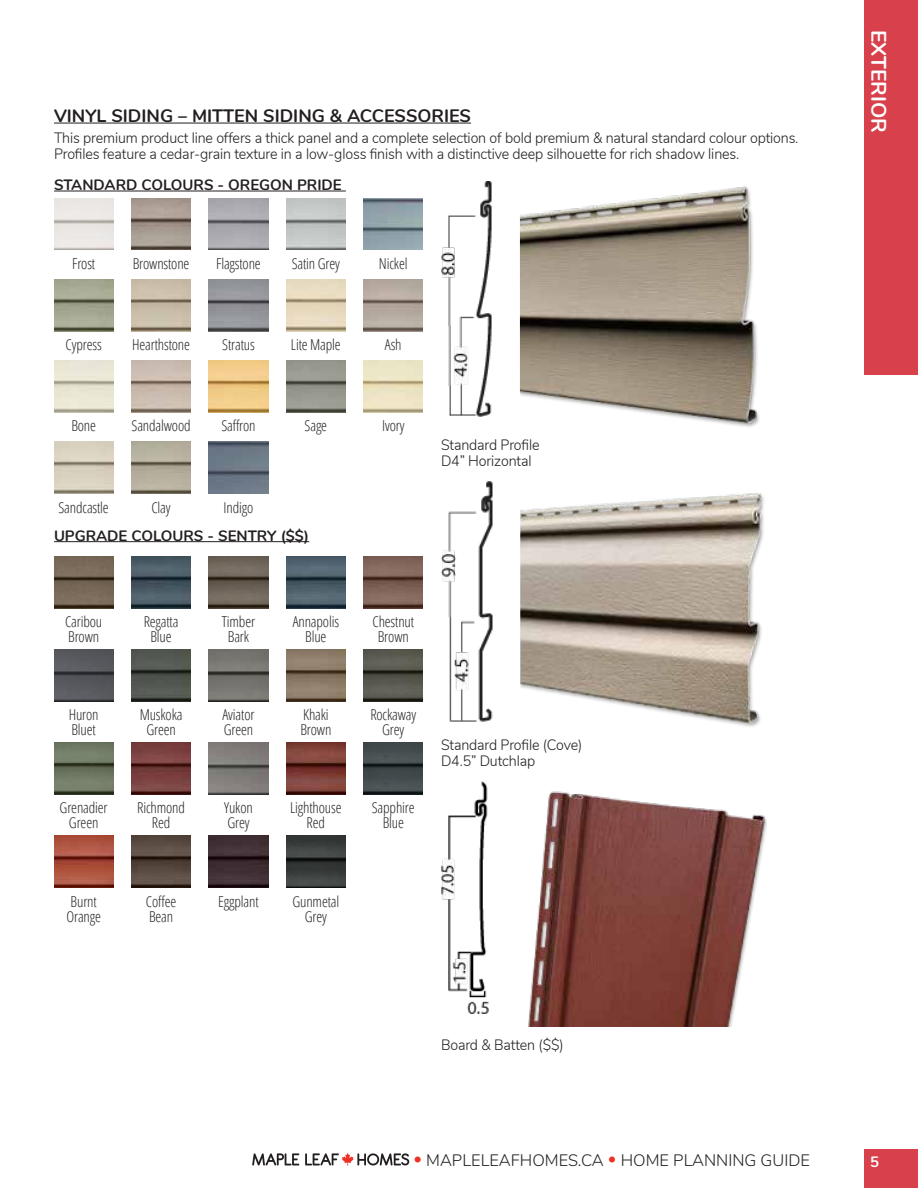
<style>
.page{position:relative;width:918px;height:1188px;background:#fff}
.page>*{position:absolute;margin:0;border:0;box-sizing:border-box;transform-origin:0 0}
.t1{font:700 21px "Nunito";color:#fff}
.t2{font:700 18px "Nunito";color:#231f20}
.t3{font:300 16.5px "Nunito";color:#231f20}
.t4{font:300 15px/15px "Open Sans Condensed";letter-spacing:-.01em;color:#231f20;text-align:center}
.t5{font:300 15px/16.5px "Nunito";letter-spacing:-.01em;color:#231f20;scale:.95 1}
.t6{font:700 15px "Nunito";color:#231f20}
.t7{font:700 15px "Nunito";color:#fff}
.s1{color:#ee3124}
</style>
<div class="page">
<div style="left:864px;top:1149px;width:54px;height:39px;background:#d8404c"></div>
<div style="left:864px;top:0;width:54px;height:375px;background:#d8404c"></div>
<svg style="left:252px;top:1153px;width:47px;height:13px"></svg>
<svg style="left:305px;top:1153px;width:104px;height:13px"></svg>
<hr style="left:54px;top:123px;width:417px;height:1px;background:#231f20">
<img style="left:209px;top:198px;width:59px;height:52px">
<img style="left:131px;top:198px;width:60px;height:52px">
<img style="left:286px;top:198px;width:60px;height:52px">
<img style="left:364px;top:198px;width:59px;height:52px">
<img style="left:54px;top:442px;width:59px;height:52px">
<img style="left:209px;top:442px;width:59px;height:52px">
<img style="left:131px;top:442px;width:60px;height:52px">
<img style="left:54px;top:279px;width:59px;height:52px">
<img style="left:209px;top:279px;width:59px;height:52px">
<img style="left:131px;top:279px;width:60px;height:52px">
<img style="left:286px;top:279px;width:60px;height:52px">
<img style="left:364px;top:279px;width:59px;height:52px">
<img style="left:209px;top:360px;width:59px;height:52px">
<img style="left:131px;top:360px;width:60px;height:52px">
<img style="left:286px;top:360px;width:60px;height:52px">
<hr style="left:54px;top:541px;width:255px;height:1px;background:#231f20">
<img style="left:54px;top:556px;width:59px;height:52px">
<img style="left:209px;top:556px;width:59px;height:52px">
<img style="left:131px;top:556px;width:60px;height:52px">
<img style="left:286px;top:556px;width:60px;height:52px">
<img style="left:364px;top:556px;width:59px;height:52px">
<img style="left:54px;top:836px;width:59px;height:52px">
<img style="left:209px;top:836px;width:59px;height:52px">
<img style="left:131px;top:836px;width:60px;height:52px">
<img style="left:286px;top:836px;width:60px;height:52px">
<img style="left:54px;top:649px;width:59px;height:52px">
<img style="left:209px;top:649px;width:59px;height:52px">
<img style="left:131px;top:649px;width:60px;height:52px">
<img style="left:286px;top:649px;width:60px;height:52px">
<img style="left:364px;top:649px;width:59px;height:52px">
<img style="left:54px;top:743px;width:59px;height:51px">
<img style="left:209px;top:743px;width:59px;height:51px">
<img style="left:131px;top:743px;width:60px;height:51px">
<img style="left:286px;top:743px;width:60px;height:51px">
<img style="left:364px;top:743px;width:59px;height:51px">
<img style="left:441px;top:182px;width:318px;height:245px">
<img style="left:441px;top:481px;width:323px;height:246px">
<img style="left:441px;top:781px;width:326px;height:246px">
<hr style="left:54px;top:191px;width:292px;height:1px;background:#231f20">
<p class="t2" style="left:54px;top:102px;width:419px">VINYL SIDING – MITTEN SIDING &amp; ACCESSORIES</p>
<p class="t5" style="left:54px;top:128px;width:783px">This premium product line offers a thick panel and a complete selection of bold premium &amp; natural standard colour options.<br>Profiles feature a cedar-grain texture in a low-gloss finish with a distinctive deep silhouette for rich shadow lines.</p>
<p class="t6" style="left:54px;top:174px;width:289px">STANDARD COLOURS - OREGON PRIDE</p>
<p class="t4" style="left:72px;top:256px;width:25px">Frost</p>
<p class="t4" style="left:133px;top:256px;width:58px">Brownstone</p>
<p class="t4" style="left:216px;top:256px;width:46px">Flagstone</p>
<p class="t4" style="left:292px;top:256px;width:50px">Satin Grey</p>
<p class="t4" style="left:379px;top:256px;width:30px">Nickel</p>
<p class="t4" style="left:66px;top:337px;width:38px">Cypress</p>
<p class="t4" style="left:132px;top:337px;width:59px">Hearthstone</p>
<p class="t4" style="left:222px;top:337px;width:34px">Stratus</p>
<p class="t4" style="left:291px;top:337px;width:51px">Lite Maple</p>
<p class="t4" style="left:385px;top:337px;width:18px">Ash</p>
<p class="t4" style="left:71px;top:418px;width:26px">Bone</p>
<p class="t4" style="left:132px;top:418px;width:61px">Sandalwood</p>
<p class="t4" style="left:221px;top:418px;width:36px">Saffron</p>
<p class="t4" style="left:305px;top:418px;width:24px">Sage</p>
<p class="t4" style="left:382px;top:418px;width:24px">Ivory</p>
<p class="t4" style="left:59px;top:499px;width:52px">Sandcastle</p>
<p class="t4" style="left:152px;top:499px;width:21px">Clay</p>
<p class="t4" style="left:224px;top:499px;width:31px">Indigo</p>
<p class="t6" style="left:54px;top:524px;width:257px">UPGRADE COLOURS - SENTRY ($$)</p>
<p class="t5" style="left:441px;top:436px;width:105px">Standard Profile<br>D4” Horizontal</p>
<p class="t4" style="left:65px;top:614px;width:39px;text-align:left">Caribou<br>Brown</p>
<p class="t4" style="left:222px;top:614px;width:35px">Timber<br>Bark</p>
<p class="t4" style="left:144px;top:614px;width:36px">Regatta<br>Blue</p>
<p class="t4" style="left:293px;top:614px;width:48px">Annapolis<br>Blue</p>
<p class="t4" style="left:373px;top:614px;width:43px">Chestnut<br>Brown</p>
<p class="t4" style="left:140px;top:707px;width:44px">Muskoka<br>Green</p>
<p class="t4" style="left:300px;top:707px;width:32px;text-align:left">Khaki<br>Brown</p>
<p class="t4" style="left:370px;top:707px;width:47px">Rockaway<br>Grey</p>
<p class="t4" style="left:69px;top:707px;width:31px;text-align:left">Huron<br>Bluet</p>
<p class="t4" style="left:222px;top:707px;width:34px;text-align:left">Aviator<br>Green</p>
<p class="t4" style="left:137px;top:800px;width:49px">Richmond<br>Red</p>
<p class="t4" style="left:290px;top:800px;width:53px">Lighthouse<br>Red</p>
<p class="t4" style="left:372px;top:800px;width:44px">Sapphire<br>Blue</p>
<p class="t4" style="left:60px;top:800px;width:50px">Grenadier<br>Green</p>
<p class="t4" style="left:224px;top:800px;width:30px;text-align:left">Yukon<br>Grey</p>
<p class="t4" style="left:66px;top:893px;width:36px;text-align:left">Burnt<br>Orange</p>
<p class="t4" style="left:146px;top:893px;width:32px">Coffee</p>
<p class="t4" style="left:218px;top:893px;width:42px">Eggplant</p>
<p class="t4" style="left:149px;top:908px;width:26px">Bean</p>
<p class="t4" style="left:292px;top:893px;width:48px">Gunmetal<br>Grey</p>
<p class="t5" style="left:441px;top:735px;width:150px">Standard Profile (Cove)<br>D4.5” Dutchlap</p>
<p class="t5" style="left:441px;top:1036px;width:131px">Board &amp; Batten ($$)</p>
<p class="t3" style="left:413px;top:1148px;width:398px"><span class="s1">•</span> MAPLELEAFHOMES.CA <span class="s1">•</span> HOME PLANNING GUIDE</p>
<h1 class="t1" style="left:894px;top:30px;width:104px;rotate:90deg">EXTERIOR</h1>
<p class="t7" style="left:870px;top:1151px;width:10px">5</p>
</div>
